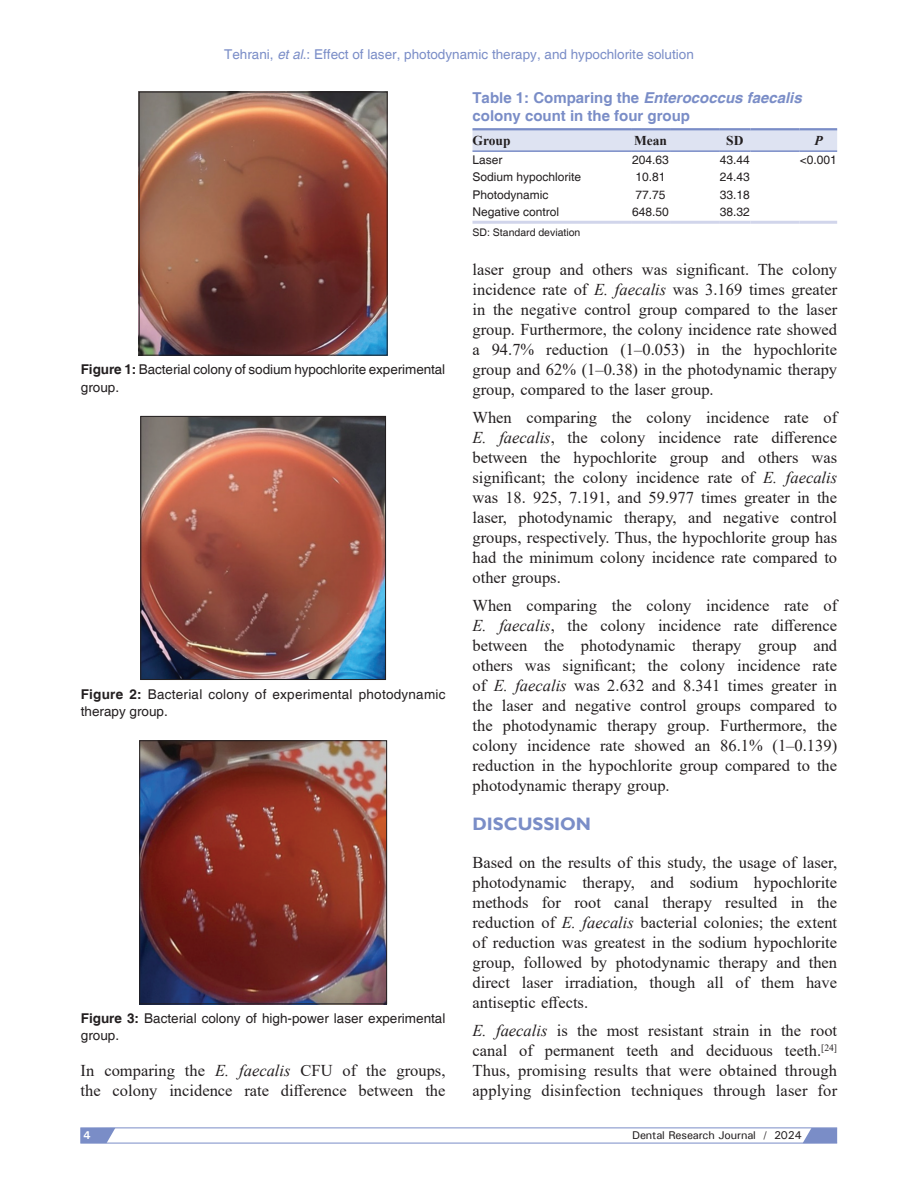
<style>
.page{position:relative;width:918px;height:1188px;background:#fff}
.page>*{position:absolute;margin:0;border:0;box-sizing:border-box;transform-origin:0 0}
.t1{font:700 18px "Gill Sans";color:#7a8dc7}
.TX{font:16.5px/20px "Times New Roman";color:#231f20;text-align:justify}
.TT{font:700 15px/18px "Helvetica";color:#7a8dc7}
.FGC{font:13.5px/17.5px "Helvetica";color:#231f20}
.t2{font:13.5px "Helvetica";color:#7a8dc7}
.FGC-2{font:13.5px/17.5px "Helvetica";letter-spacing:.02em;color:#231f20}
.TCH{font:700 13.5px "Times New Roman";color:#231f20}
.TCH-2{font:italic 700 13.5px "Times New Roman";color:#231f20}
.TB{font:12px "Helvetica";color:#231f20}
.t3{font:500 11.25px "Univers";letter-spacing:-.01em;color:#231f20}
.t4{font:700 11.25px "Univers";color:#fff}
.TFN{font:10.5px "Helvetica";color:#231f20}
.s1{font-style:italic}
.s2{font-weight:700}
</style>
<div class="page">
<svg style="left:80px;top:1128px;width:758px;height:15px"></svg>
<img style="left:141px;top:94px;width:244px;height:259px">
<div style="left:139px;top:92px;width:248px;height:263px;border:1px solid #231f20"></div>
<img style="left:142px;top:743px;width:243px;height:259px">
<div style="left:140px;top:741px;width:247px;height:263px;border:1px solid #231f20"></div>
<img style="left:143px;top:418px;width:241px;height:260px">
<div style="left:141px;top:416px;width:245px;height:264px;border:1px solid #231f20"></div>
<div style="left:472px;top:130px;width:365px;height:20px;background:#dee3f2"></div>
<hr style="left:800px;top:221px;width:37px;height:3px;background:#d1d5eb">
<hr style="left:472px;top:221px;width:110px;height:3px;background:#d1d5eb">
<hr style="left:582px;top:221px;width:49px;height:3px;background:#d1d5eb">
<hr style="left:631px;top:221px;width:39px;height:3px;background:#d1d5eb">
<hr style="left:670px;top:221px;width:49px;height:3px;background:#d1d5eb">
<hr style="left:719px;top:221px;width:32px;height:3px;background:#d1d5eb">
<hr style="left:751px;top:221px;width:49px;height:3px;background:#d1d5eb">
<hr style="left:472px;top:128px;width:110px;height:2px;background:#7a8dc7">
<hr style="left:582px;top:128px;width:49px;height:2px;background:#7a8dc7">
<hr style="left:631px;top:128px;width:39px;height:2px;background:#7a8dc7">
<hr style="left:670px;top:128px;width:49px;height:2px;background:#7a8dc7">
<hr style="left:719px;top:128px;width:32px;height:2px;background:#7a8dc7">
<hr style="left:751px;top:128px;width:49px;height:2px;background:#7a8dc7">
<hr style="left:800px;top:128px;width:37px;height:2px;background:#7a8dc7">
<hr style="left:472px;top:150px;width:110px;height:2px;background:#7a8dc7">
<hr style="left:582px;top:150px;width:49px;height:2px;background:#7a8dc7">
<hr style="left:631px;top:150px;width:39px;height:2px;background:#7a8dc7">
<hr style="left:670px;top:150px;width:49px;height:2px;background:#7a8dc7">
<hr style="left:719px;top:150px;width:32px;height:2px;background:#7a8dc7">
<hr style="left:751px;top:150px;width:49px;height:2px;background:#7a8dc7">
<hr style="left:800px;top:150px;width:37px;height:2px;background:#7a8dc7">
<p class="t2" style="left:224px;top:46px;width:471px">Tehrani, <span class="s1">et al</span>.: Effect of laser, photodynamic therapy, and hypochlorite solution</p>
<p class="FGC" style="left:81px;top:361px;width:366px"><span class="s2">Figure 1:</span> Bacterial colony of sodium hypochlorite experimental group.</p>
<p class="FGC-2" style="left:81px;top:686px;width:366px"><span class="s2">Figure 2:</span> Bacterial colony of experimental photodynamic therapy group.</p>
<p class="FGC" style="left:81px;top:1010px;width:366px"><span class="s2">Figure 3:</span> Bacterial colony of high-power laser experimental group.</p>
<p class="TX" style="left:81px;top:1060px;width:366px">In comparing the <span class="s1">E. faecalis</span> CFU of the groups, the colony incidence rate difference between the</p>
<p class="TT" style="left:472px;top:89px;width:331px">Table 1: Comparing the <span class="s1">Enterococcus faecalis </span>colony count in the four group</p>
<p class="TCH" style="left:472px;top:131px;width:40px">Group</p>
<p class="TCH" style="left:634px;top:131px;width:34px">Mean</p>
<p class="TCH" style="left:726px;top:131px;width:19px">SD</p>
<p class="TCH-2" style="left:815px;top:131px;width:10px">P</p>
<p class="TB" style="left:472px;top:153px;width:32px">Laser</p>
<p class="TB" style="left:632px;top:153px;width:38px">204.63</p>
<p class="TB" style="left:720px;top:153px;width:32px">43.44</p>
<p class="TB" style="left:800px;top:153px;width:39px">&lt;0.001</p>
<p class="TB" style="left:472px;top:170px;width:110px">Sodium hypochlorite</p>
<p class="TB" style="left:636px;top:170px;width:32px">10.81</p>
<p class="TB" style="left:720px;top:170px;width:32px">24.43</p>
<p class="TB" style="left:472px;top:187px;width:78px">Photodynamic</p>
<p class="TB" style="left:636px;top:187px;width:32px">77.75</p>
<p class="TB" style="left:720px;top:187px;width:32px">33.18</p>
<p class="TB" style="left:472px;top:205px;width:88px">Negative control</p>
<p class="TB" style="left:632px;top:205px;width:38px">648.50</p>
<p class="TB" style="left:720px;top:205px;width:32px">38.32</p>
<p class="TFN" style="left:472px;top:227px;width:109px">SD: Standard deviation</p>
<p class="TX" style="left:472px;top:259px;width:366px">laser group and others was significant. The colony incidence rate of <span class="s1">E. faecalis</span> was 3.169 times greater in the negative control group compared to the laser group. Furthermore, the colony incidence rate showed a 94.7% reduction (1–0.053) in the hypochlorite group and 62% (1–0.38) in the photodynamic therapy group, compared to the laser group.</p>
<p class="TX" style="left:472px;top:407px;width:366px">When comparing the colony incidence rate of <span class="s1">E. faecalis</span>, the colony incidence rate difference between the hypochlorite group and others was significant; the colony incidence rate of <span class="s1">E. faecalis </span>was 18. 925, 7.191, and 59.977 times greater in the laser, photodynamic therapy, and negative control groups, respectively. Thus, the hypochlorite group has had the minimum colony incidence rate compared to other groups.</p>
<p class="TX" style="left:472px;top:595px;width:366px">When comparing the colony incidence rate of <span class="s1">E. faecalis</span>, the colony incidence rate difference between the photodynamic therapy group and others was significant; the colony incidence rate of <span class="s1">E. faecalis</span> was 2.632 and 8.341 times greater in the laser and negative control groups compared to the photodynamic therapy group. Furthermore, the colony incidence rate showed an 86.1% (1–0.139) reduction in the hypochlorite group compared to the photodynamic therapy group.</p>
<h1 class="t1" style="left:472px;top:813px;width:120px">DISCUSSION</h1>
<p class="TX" style="left:472px;top:852px;width:366px">Based on the results of this study, the usage of laser, photodynamic therapy, and sodium hypochlorite methods for root canal therapy resulted in the reduction of <span class="s1">E. faecalis</span> bacterial colonies; the extent of reduction was greatest in the sodium hypochlorite group, followed by photodynamic therapy and then direct laser irradiation, though all of them have antiseptic effects.</p>
<p class="TX" style="left:472px;top:1020px;width:366px"><span class="s1">E. faecalis</span> is the most resistant strain in the root canal of permanent teeth and deciduous teeth.<sup>[24] </sup>Thus, promising results that were obtained through applying disinfection techniques through laser for</p>
<p class="t4" style="left:84px;top:1128px;width:9px">4</p>
<p class="t3" style="left:632px;top:1128px;width:171px">Dental Research Journal / 2024</p>
</div>
